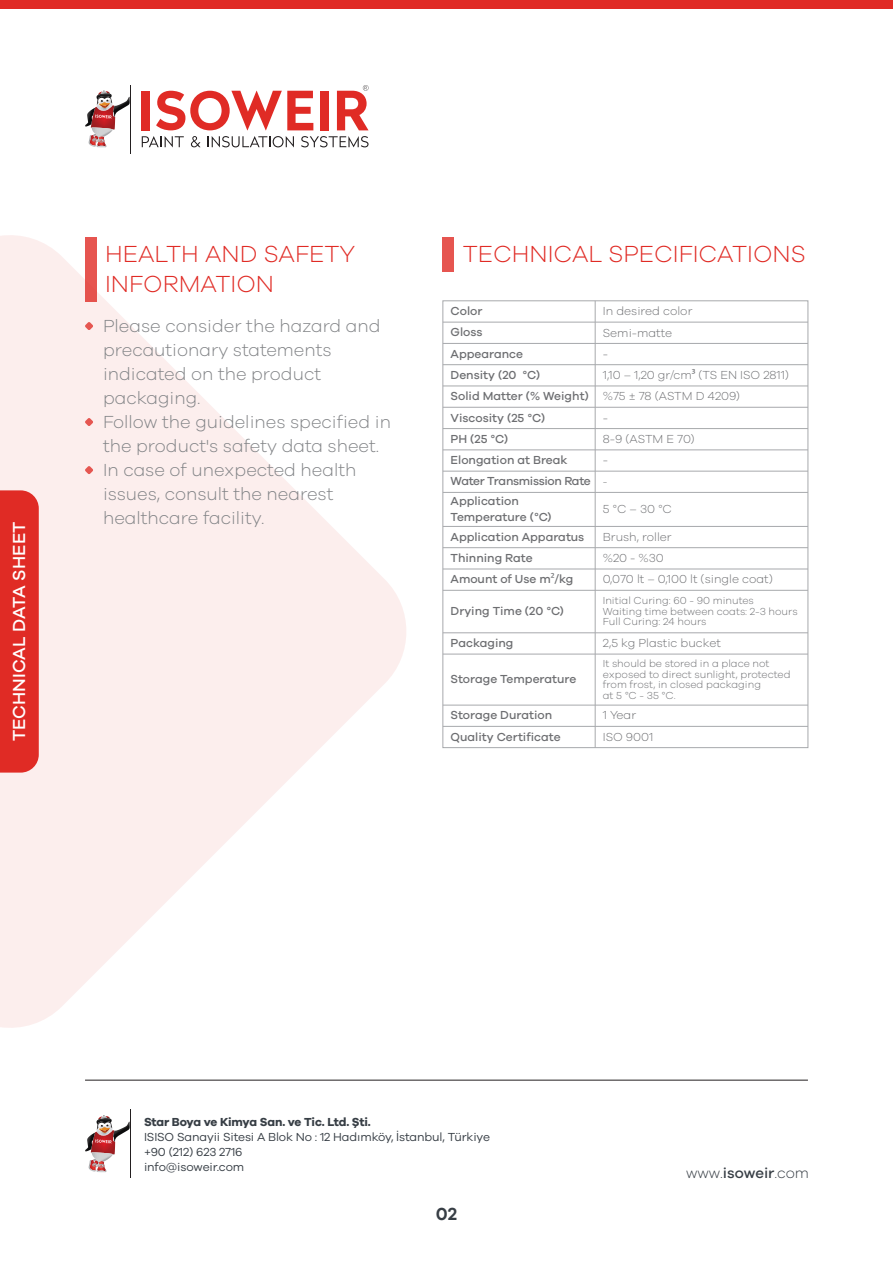
<style>
.page{position:relative;width:893px;height:1263px;background:#fff}
.page>*{position:absolute;margin:0;border:0;box-sizing:border-box;transform-origin:0 0}
.t1{font:300 24px "Galano Grotesque";color:#e02b25}
.t2{font:300 18px/24px "Galano Grotesque";color:#808285}
.t3{font:500 18px "Galano Grotesque";color:#fff}
.t4{font:600 18px "Galano Grotesque";color:#373e45}
.t5{font:300 15px "Galano Grotesque";color:#373e45}
.t6{font:500 12px/16.2px "Galano Grotesque";color:#6d6e71}
.t7{font:300 12px/21.3px "Galano Grotesque";color:#6d6e71}
.t8{font:12px/15px "Galano Grotesque";letter-spacing:-.01em;color:#373e45}
.t9{font:700 12px "Galano Grotesque";letter-spacing:-.02em;color:#373e45}
.t10{font:500 12px/21.1px "Galano Grotesque";letter-spacing:-.025em;color:#6d6e71;text-align:right}
.t11{font:300 10.5px/10.5px "Galano Grotesque";color:#6d6e71}
.s1{font-family:"Myriad Pro";font-weight:400}
.s2{font-weight:500}
.s3{font-weight:300}
.s4{font-weight:300;font-size:10.5px}
</style>
<div class="page">
<svg style="left:0;top:235px;width:406px;height:793px;fill:#fceeed"></svg>
<div style="left:0;top:490px;width:39px;height:283px;background:#e02b25"></div>
<hr style="left:130px;top:85px;width:1px;height:68px;background:#231f20">
<svg style="left:85px;top:91px;width:45px;height:56px"></svg>
<svg style="left:142px;top:136px;width:42px;height:11px"></svg>
<svg style="left:191px;top:136px;width:10px;height:11px"></svg>
<svg style="left:208px;top:136px;width:86px;height:11px"></svg>
<svg style="left:301px;top:136px;width:68px;height:11px"></svg>
<div style="left:142px;top:91px;width:8px;height:39px;background:#e02b25"></div>
<svg style="left:156px;top:91px;width:157px;height:39px"></svg>
<div style="left:320px;top:91px;width:8px;height:39px;background:#e02b25"></div>
<svg style="left:337px;top:85px;width:32px;height:45px"></svg>
<hr style="left:130px;top:1110px;width:1px;height:68px;background:#231f20">
<svg style="left:85px;top:1115px;width:45px;height:57px"></svg>
<hr style="left:85px;top:1080px;width:723px;height:1px;background:#231f20">
<div style="left:0;top:0;width:893px;height:9px;background:#e02b25"></div>
<div style="left:443px;top:237px;width:11px;height:34px;background:#e65550"></div>
<div style="left:85px;top:237px;width:11px;height:64px;background:#e65550"></div>
<svg style="left:85px;top:418px;width:8px;height:8px"></svg>
<svg style="left:85px;top:466px;width:8px;height:8px"></svg>
<svg style="left:85px;top:322px;width:8px;height:8px"></svg>
<hr style="left:443px;top:322px;width:365px;height:1px;background:#a7a9ac">
<hr style="left:443px;top:343px;width:365px;height:1px;background:#a7a9ac">
<hr style="left:443px;top:364px;width:365px;height:1px;background:#a7a9ac">
<hr style="left:443px;top:386px;width:365px;height:1px;background:#a7a9ac">
<hr style="left:443px;top:428px;width:365px;height:1px;background:#a7a9ac">
<hr style="left:443px;top:407px;width:365px;height:1px;background:#a7a9ac">
<hr style="left:443px;top:449px;width:365px;height:1px;background:#a7a9ac">
<hr style="left:443px;top:471px;width:365px;height:1px;background:#a7a9ac">
<hr style="left:443px;top:492px;width:365px;height:1px;background:#a7a9ac">
<svg style="left:595px;top:301px;width:1px;height:191px"></svg>
<hr style="left:443px;top:526px;width:365px;height:1px;background:#a7a9ac">
<hr style="left:595px;top:492px;width:1px;height:34px;background:#a7a9ac">
<hr style="left:443px;top:547px;width:365px;height:1px;background:#a7a9ac">
<hr style="left:443px;top:569px;width:365px;height:1px;background:#a7a9ac">
<hr style="left:443px;top:590px;width:365px;height:1px;background:#a7a9ac">
<svg style="left:595px;top:527px;width:1px;height:63px"></svg>
<hr style="left:443px;top:632px;width:365px;height:1px;background:#a7a9ac">
<hr style="left:595px;top:590px;width:1px;height:43px;background:#a7a9ac">
<hr style="left:443px;top:654px;width:365px;height:1px;background:#a7a9ac">
<svg style="left:595px;top:633px;width:1px;height:21px"></svg>
<hr style="left:443px;top:705px;width:365px;height:1px;background:#a7a9ac">
<hr style="left:595px;top:654px;width:1px;height:51px;background:#a7a9ac">
<hr style="left:443px;top:726px;width:365px;height:1px;background:#a7a9ac">
<svg style="left:595px;top:705px;width:1px;height:43px"></svg>
<h2 class="t3" style="left:8px;top:741px;width:221px;rotate:-90deg">TECHNICAL DATA SHEET</h2>
<h1 class="t1" style="left:105px;top:240px;width:252px">HEALTH AND SAFETY</h1>
<h1 class="t1" style="left:463px;top:240px;width:344px">TECHNICAL SPECIFICATIONS</h1>
<h1 class="t1" style="left:105px;top:270px;width:171px">INFORMATION</h1>
<p class="t2" style="left:103px;top:313px;width:290px">Please consider the hazard and precautionary statements indicated on the product packaging.<br>Follow the guidelines specified in the product's safety data sheet.<br>In case of unexpected health issues, consult the nearest healthcare facility.</p>
<p class="t6" style="left:451px;top:303px;width:33px">Color</p>
<p class="t7" style="left:603px;top:300px;width:91px">In desired color</p>
<p class="t6" style="left:451px;top:324px;width:33px">Gloss</p>
<p class="t7" style="left:603px;top:321px;width:71px">Semi-matte</p>
<p class="t6" style="left:451px;top:345px;width:74px">Appearance</p>
<p class="t7" style="left:603px;top:343px;width:7px">-</p>
<p class="t6" style="left:451px;top:366px;width:91px">Density (20 °C)</p>
<p class="t7" style="left:451px;top:364px;width:340px;text-indent:152px">1,10 – 1,20 gr/cm<span class="s1">³</span> (TS EN ISO 2811)<br><span class="s2">Solid Matter (% Weight)</span> %75 ± 78 (ASTM D 4209)<br><span class="s2">Viscosity (25 °C)</span></p>
<p class="t7" style="left:603px;top:407px;width:7px">-</p>
<p class="t6" style="left:451px;top:430px;width:59px">PH (25 °C)</p>
<p class="t7" style="left:603px;top:428px;width:93px">8-9 (ASTM E 70)</p>
<p class="t6" style="left:451px;top:452px;width:119px">Elongation at Break</p>
<p class="t10" style="left:451px;top:449px;width:159px"><span class="s3">-<br></span>Water Transmission Rate <span class="s4">-</span></p>
<p class="t6" style="left:451px;top:493px;width:103px">Application<br>Temperature (°C)</p>
<p class="t7" style="left:603px;top:498px;width:71px">5 °C – 30 °C</p>
<p class="t6" style="left:451px;top:528px;width:135px">Application Apparatus</p>
<p class="t7" style="left:603px;top:526px;width:70px">Brush, roller</p>
<p class="t6" style="left:451px;top:549px;width:84px">Thinning Rate</p>
<p class="t7" style="left:603px;top:547px;width:63px">%20 - %30</p>
<p class="t6" style="left:451px;top:571px;width:124px">Amount of Use m<span class="s1">²</span>/kg</p>
<p class="t7" style="left:603px;top:568px;width:171px">0,070 lt – 0,100 lt (single coat)</p>
<p class="t6" style="left:451px;top:603px;width:115px">Drying Time (20 °C)</p>
<p class="t11" style="left:603px;top:595px;width:196px">Initial Curing: 60 - 90 minutes<br>Waiting time between coats: 2-3 hours<br>Full Curing: 24 hours</p>
<p class="t6" style="left:451px;top:635px;width:64px">Packaging</p>
<p class="t7" style="left:603px;top:632px;width:120px">2,5 kg Plastic bucket</p>
<p class="t6" style="left:451px;top:671px;width:127px">Storage Temperature</p>
<p class="t11" style="left:603px;top:658px;width:189px">It should be stored in a place not exposed to direct sunlight, protected from frost, in closed packaging<br>at 5 °C - 35 °C.</p>
<p class="t6" style="left:451px;top:707px;width:103px">Storage Duration</p>
<p class="t7" style="left:603px;top:704px;width:35px">1 Year</p>
<p class="t6" style="left:451px;top:728px;width:112px">Quality Certificate</p>
<p class="t7" style="left:603px;top:726px;width:52px">ISO 9001</p>
<p class="t9" style="left:144px;top:1114px;width:228px">Star Boya ve Kimya San. ve Tic. Ltd. Şti.</p>
<p class="t8" style="left:144px;top:1128px;width:347px">ISISO Sanayii Sitesi A Blok No : 12 Hadımköy, İstanbul, Türkiye +90 (212) 623 2716<br>info@isoweir.com</p>
<h2 class="t4" style="left:436px;top:1203px;width:23px">02</h2>
<p class="t5" style="left:686px;top:1164px;width:124px">www.<span class="s2">isoweir</span>.com</p>
</div>
